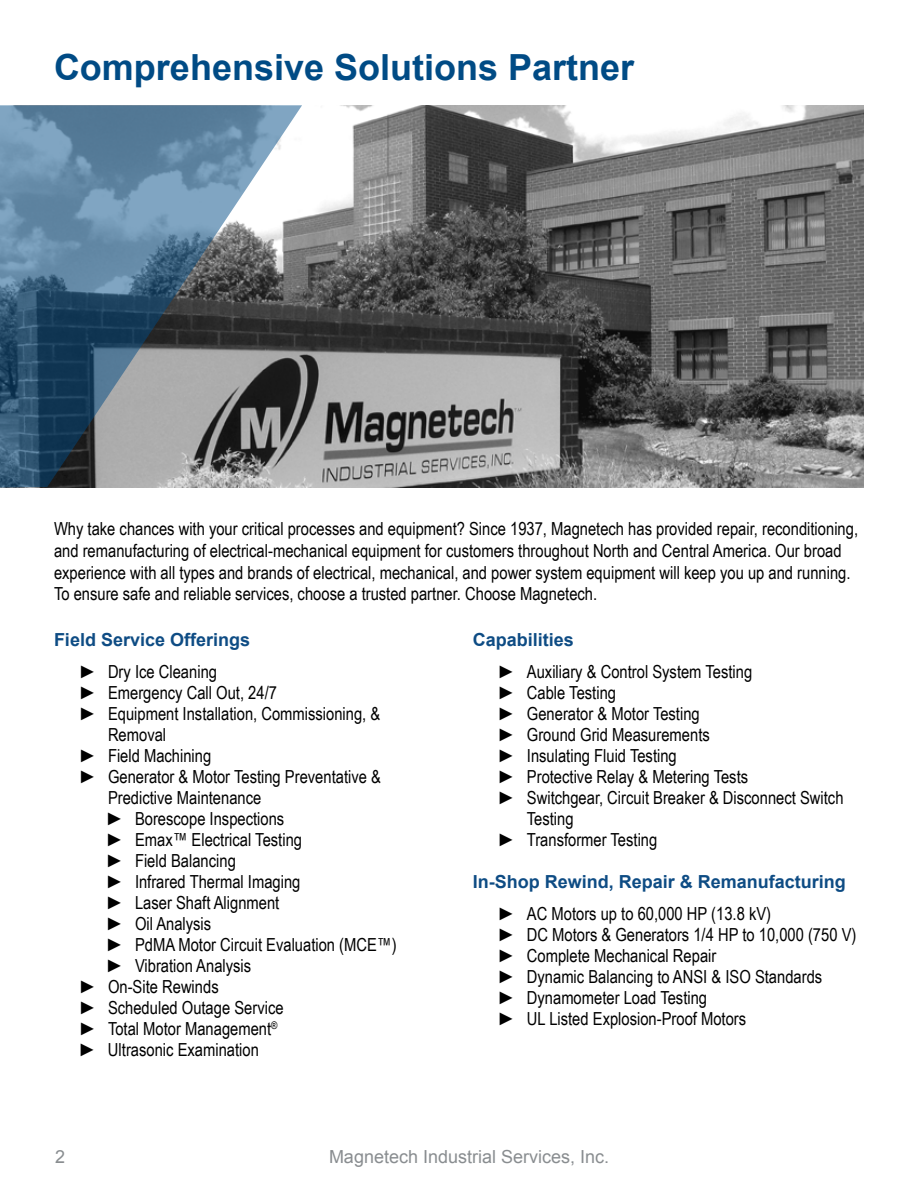
<style>
.page{position:relative;width:918px;height:1188px;background:#fff}
.page>*{position:absolute;margin:0;border:0;box-sizing:border-box;transform-origin:0 0}
.t1{font:700 36px "Arial";color:#004b85}
.t2{font:18px/21px "Arial Narrow";color:#000}
.t3{font:700 18px "Arial";color:#0e4c84}
.t4{font:18px "Arial";color:#898d90}
</style>
<div class="page">
<img style="left:302px;top:105px;width:562px;height:383px">
<svg style="left:0;top:105px;width:302px;height:383px;background:#667b8c"></svg>
<h1 class="t1" style="left:54px;top:44px;width:582px">Comprehensive Solutions Partner</h1>
<p class="t2" style="left:54px;top:518px;width:806px;line-height:21.6px">Why take chances with your critical processes and equipment? Since 1937, Magnetech has provided repair, reconditioning, and remanufacturing of electrical-mechanical equipment for customers throughout North and Central America. Our broad experience with all types and brands of electrical, mechanical, and power system equipment will keep you up and running.<br>To ensure safe and reliable services, choose a trusted partner. Choose Magnetech.</p>
<p class="t3" style="left:473px;top:628px;width:103px">Capabilities</p>
<p class="t2" style="left:500px;top:660px;width:254px">► Auxiliary &amp; Control System Testing</p>
<p class="t2" style="left:500px;top:681px;width:118px">► Cable Testing</p>
<p class="t2" style="left:500px;top:702px;width:201px">► Generator &amp; Motor Testing</p>
<p class="t2" style="left:500px;top:723px;width:211px">► Ground Grid Measurements</p>
<p class="t2" style="left:500px;top:744px;width:178px">► Insulating Fluid Testing</p>
<p class="t2" style="left:500px;top:765px;width:250px">► Protective Relay &amp; Metering Tests</p>
<p class="t2" style="left:500px;top:786px;width:345px">► Switchgear, Circuit Breaker &amp; Disconnect Switch</p>
<p class="t2" style="left:527px;top:807px;width:48px">Testing</p>
<p class="t2" style="left:500px;top:828px;width:159px">► Transformer Testing</p>
<p class="t3" style="left:473px;top:869px;width:375px">In-Shop Rewind, Repair &amp; Remanufacturing</p>
<p class="t2" style="left:500px;top:902px;width:358px">► AC Motors up to 60,000 HP (13.8 kV)<br>► DC Motors &amp; Generators 1/4 HP to 10,000 (750 V) ► Complete Mechanical Repair<br>► Dynamic Balancing to ANSI &amp; ISO Standards<br>► Dynamometer Load Testing<br>► UL Listed Explosion-Proof Motors</p>
<p class="t3" style="left:54px;top:628px;width:198px">Field Service Offerings</p>
<p class="t2" style="left:81px;top:660px;width:138px">► Dry Ice Cleaning</p>
<p class="t2" style="left:81px;top:681px;width:198px">► Emergency Call Out, 24/7</p>
<p class="t2" style="left:81px;top:702px;width:301px">► Equipment Installation, Commissioning, &amp;</p>
<p class="t2" style="left:108px;top:723px;width:60px">Removal</p>
<p class="t2" style="left:81px;top:744px;width:132px">► Field Machining</p>
<p class="t2" style="left:81px;top:765px;width:301px">► Generator &amp; Motor Testing Preventative &amp;</p>
<p class="t2" style="left:108px;top:786px;width:155px">Predictive Maintenance</p>
<p class="t2" style="left:108px;top:807px;width:178px">► Borescope Inspections</p>
<p class="t2" style="left:108px;top:828px;width:196px">► Emax™ Electrical Testing</p>
<p class="t2" style="left:108px;top:849px;width:129px">► Field Balancing</p>
<p class="t2" style="left:108px;top:870px;width:194px">► Infrared Thermal Imaging</p>
<p class="t2" style="left:108px;top:891px;width:173px">► Laser Shaft Alignment</p>
<p class="t2" style="left:108px;top:912px;width:105px">► Oil Analysis</p>
<p class="t2" style="left:108px;top:933px;width:290px">► PdMA Motor Circuit Evaluation (MCE™)</p>
<p class="t2" style="left:108px;top:954px;width:145px">► Vibration Analysis</p>
<p class="t2" style="left:81px;top:975px;width:139px">► On-Site Rewinds</p>
<p class="t2" style="left:81px;top:996px;width:204px">► Scheduled Outage Service</p>
<p class="t2" style="left:81px;top:1017px;width:198px">► Total Motor Management<sup>®</sup></p>
<p class="t2" style="left:81px;top:1038px;width:179px">► Ultrasonic Examination</p>
<p class="t4" style="left:55px;top:1145px;width:12px">2</p>
<p class="t4" style="left:329px;top:1145px;width:282px">Magnetech Industrial Services, Inc.</p>
</div>
